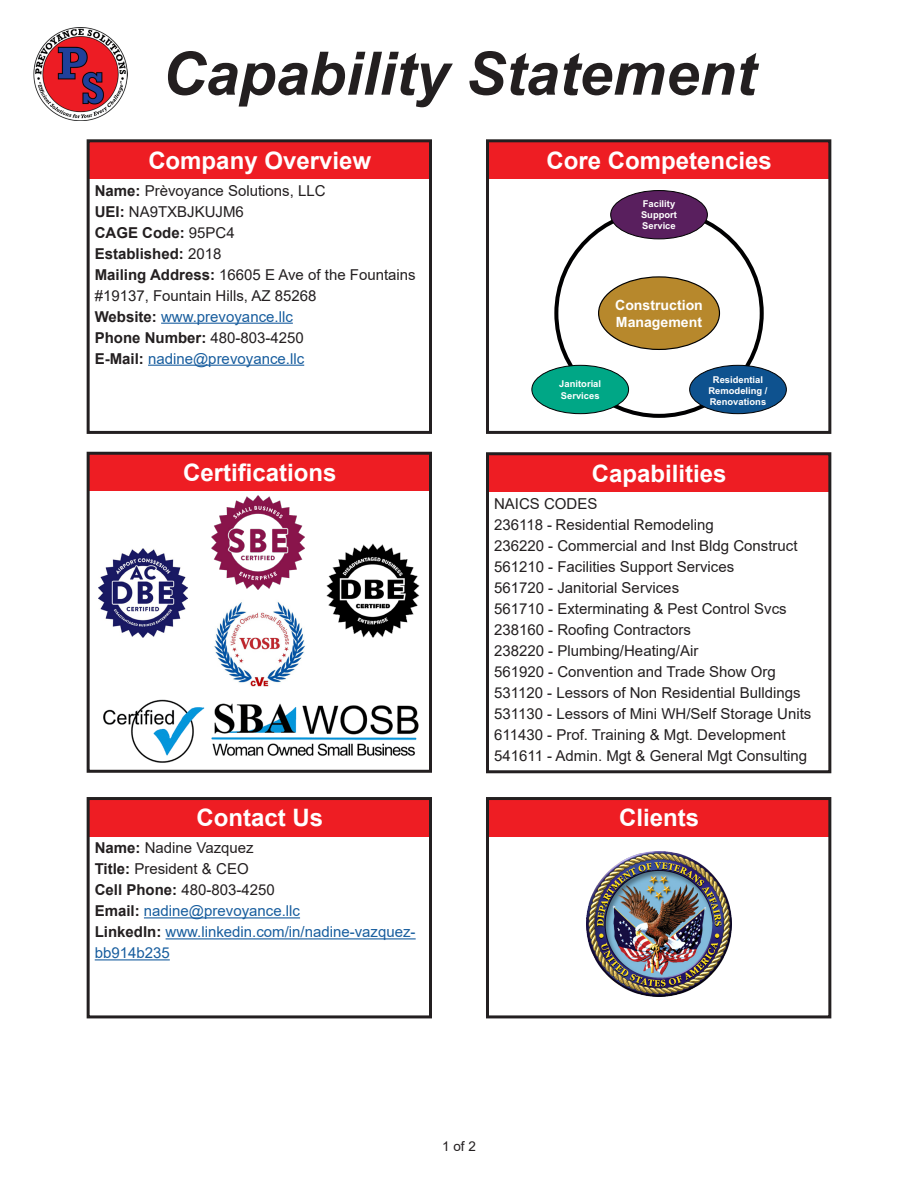
<style>
.page{position:relative;width:918px;height:1188px;background:#fff}
.page>*{position:absolute;margin:0;border:0;box-sizing:border-box;transform-origin:0 0}
.t1{font:italic 700 60px "Arial";color:#231f20}
.t2{font:700 24px "Arial";color:#fff}
.t3{font:15px "Arial";color:#231f20}
.t4{font:15px "Arial";color:#175d9e}
.t5{font:700 15px "Arial";color:#231f20}
.t6{font:700 14.1px/17px "Arial";color:#fff}
.t7{font:13.5px "Arial";color:#231f20}
.t8{font:700 9.45px/11.2px "Arial";color:#fff}
.s1{font-weight:700}
.s2{font-weight:400}
.s3{font-weight:700;color:#231f20}
</style>
<div class="page">
<img style="left:33px;top:27px;width:95px;height:94px">
<div style="left:89px;top:141px;width:342px;height:38px;background:#ee1d23"></div>
<div style="left:87px;top:139px;width:345px;height:295px;border:3px solid #231f20"></div>
<hr style="left:161px;top:323px;width:132px;height:1px;background:#175d9e">
<hr style="left:148px;top:365px;width:156px;height:1px;background:#175d9e">
<div style="left:488px;top:141px;width:342px;height:38px;background:#ee1d23"></div>
<div style="left:486px;top:139px;width:345px;height:295px;border:3px solid #231f20"></div>
<div style="left:89px;top:453px;width:342px;height:38px;background:#ee1d23"></div>
<div style="left:87px;top:452px;width:345px;height:321px;border:3px solid #231f20"></div>
<img style="left:214px;top:602px;width:91px;height:85px">
<img style="left:103px;top:699px;width:316px;height:64px">
<div style="left:488px;top:454px;width:342px;height:38px;background:#ee1d23"></div>
<div style="left:486px;top:452px;width:345px;height:321px;border:3px solid #231f20"></div>
<div style="left:89px;top:799px;width:342px;height:38px;background:#ee1d23"></div>
<div style="left:87px;top:797px;width:345px;height:221px;border:3px solid #231f20"></div>
<hr style="left:144px;top:917px;width:156px;height:1px;background:#175d9e">
<hr style="left:166px;top:938px;width:250px;height:1px;background:#175d9e">
<hr style="left:95px;top:959px;width:75px;height:1px;background:#175d9e">
<div style="left:488px;top:799px;width:342px;height:38px;background:#ee1d23"></div>
<div style="left:486px;top:797px;width:345px;height:221px;border:3px solid #231f20"></div>
<img style="left:587px;top:852px;width:144px;height:144px">
<div style="left:599px;top:277px;width:120px;height:72px;background:#b7882c;border-radius:50%"></div>
<div style="left:611px;top:191px;width:96px;height:48px;background:#591f5e;border-radius:50%"></div>
<div style="left:610px;top:190px;width:98px;height:49px;border:1px solid #000001;border-radius:50%"></div>
<div style="left:532px;top:365px;width:97px;height:49px;background:#00a786;border-radius:50%"></div>
<div style="left:531px;top:365px;width:98px;height:49px;border:1px solid #000001;border-radius:50%"></div>
<div style="left:690px;top:365px;width:96px;height:49px;background:#0e528f;border-radius:50%"></div>
<div style="left:689px;top:365px;width:98px;height:49px;border:1px solid #000001;border-radius:50%"></div>
<img style="left:212px;top:496px;width:93px;height:94px">
<img style="left:326px;top:544px;width:94px;height:94px">
<img style="left:99px;top:548px;width:89px;height:90px">
<p class="t1" style="left:162px;top:34px;width:595px">Capability Statement</p>
<p class="t2" style="left:148px;top:143px;width:224px">Company Overview</p>
<p class="t3" style="left:95px;top:180px;width:232px"><span class="s1">Name:</span> Prèvoyance Solutions, LLC</p>
<p class="t3" style="left:95px;top:201px;width:151px"><span class="s1">UEI:</span> NA9TXBJKUJM6</p>
<p class="t5" style="left:95px;top:222px;width:142px">CAGE Code: <span class="s2">95PC4</span></p>
<p class="t5" style="left:95px;top:243px;width:128px">Established: <span class="s2">2018</span></p>
<p class="t3" style="left:95px;top:264px;width:322px"><span class="s1">Mailing Address:</span> 16605 E Ave of the Fountains</p>
<p class="t3" style="left:95px;top:285px;width:223px">#19137, Fountain Hills, AZ 85268</p>
<p class="t4" style="left:95px;top:306px;width:200px"><span class="s3">Website:</span> www.prevoyance.llc</p>
<p class="t5" style="left:95px;top:327px;width:211px">Phone Number: <span class="s2">480-803-4250</span></p>
<p class="t4" style="left:95px;top:348px;width:211px"><span class="s3">E-Mail:</span> nadine@prevoyance.llc</p>
<p class="t2" style="left:546px;top:143px;width:227px">Core Competencies</p>
<p class="t8" style="left:641px;top:198px;width:38px">Facility<br>Support<br>Service</p>
<p class="t6" style="left:615px;top:297px;width:89px">Construction<br>Management</p>
<p class="t8" style="left:559px;top:378px;width:43px">Janitorial<br>Services</p>
<p class="t8" style="left:709px;top:374px;width:61px;text-align:center">Residential<br>Remodeling /<br>Renovations</p>
<p class="t2" style="left:183px;top:456px;width:155px">Certifications</p>
<p class="t2" style="left:592px;top:456px;width:136px">Capabilities</p>
<p class="t3" style="left:494px;top:493px;width:105px">NAICS CODES</p>
<p class="t3" style="left:494px;top:514px;width:221px">236118 - Residential Remodeling</p>
<p class="t3" style="left:494px;top:535px;width:305px">236220 - Commercial and Inst Bldg Construct</p>
<p class="t3" style="left:494px;top:556px;width:242px">561210 - Facilities Support Services</p>
<p class="t3" style="left:494px;top:577px;width:187px">561720 - Janitorial Services</p>
<p class="t3" style="left:494px;top:598px;width:294px">561710 - Exterminating &amp; Pest Control Svcs</p>
<p class="t3" style="left:494px;top:619px;width:198px">238160 - Roofing Contractors</p>
<p class="t3" style="left:494px;top:640px;width:206px">238220 - Plumbing/Heating/Air</p>
<p class="t3" style="left:494px;top:661px;width:283px">561920 - Convention and Trade Show Org</p>
<p class="t3" style="left:494px;top:682px;width:308px">531120 - Lessors of Non Residential Bulldings</p>
<p class="t3" style="left:494px;top:703px;width:319px">531130 - Lessors of Mini WH/Self Storage Units</p>
<p class="t3" style="left:494px;top:724px;width:293px">611430 - Prof. Training &amp; Mgt. Development</p>
<p class="t3" style="left:494px;top:745px;width:315px">541611 - Admin. Mgt &amp; General Mgt Consulting</p>
<p class="t2" style="left:196px;top:801px;width:128px">Contact Us</p>
<p class="t3" style="left:95px;top:838px;width:160px"><span class="s1">Name:</span> Nadine Vazquez</p>
<p class="t3" style="left:95px;top:859px;width:155px"><span class="s1">Title:</span> President &amp; CEO</p>
<p class="t3" style="left:95px;top:880px;width:182px"><span class="s1">Cell Phone:</span> 480-803-4250</p>
<p class="t4" style="left:95px;top:901px;width:207px"><span class="s3">Email:</span> nadine@prevoyance.llc</p>
<p class="t4" style="left:95px;top:922px;width:322px"><span class="s3">LinkedIn:</span> www.linkedin.com/in/nadine-vazquez-</p>
<p class="t4" style="left:95px;top:943px;width:77px">bb914b235</p>
<p class="t7" style="left:442px;top:1137px;width:35px">1 of 2</p>
<p class="t2" style="left:619px;top:801px;width:82px">Clients</p>
</div>
